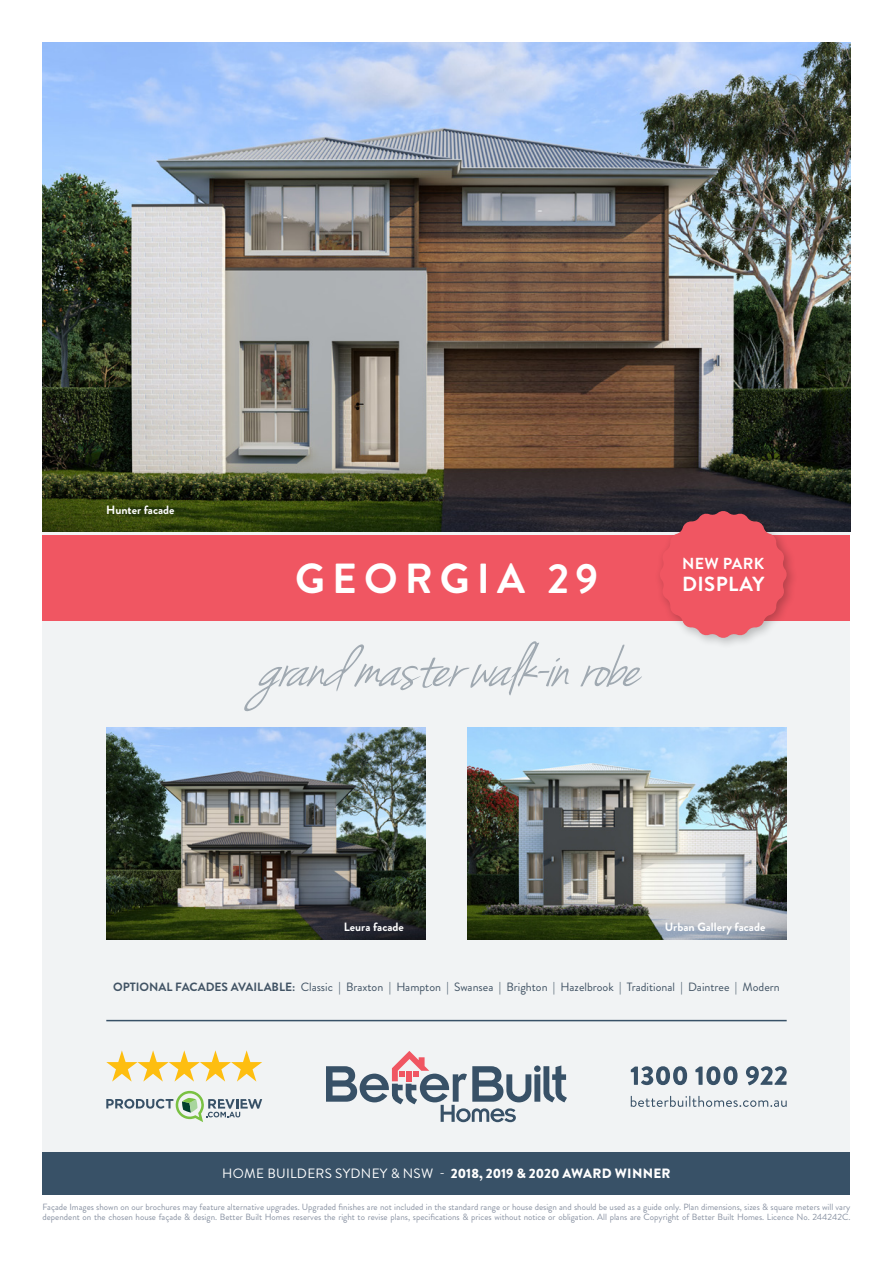
<style>
.page{position:relative;width:893px;height:1263px;background:#fff}
.page>*{position:absolute;margin:0;border:0;box-sizing:border-box;transform-origin:0 0}
.t1{font:italic 64.5px "Jenna Sue";color:#a0a9b1}
.t2{font:700 42px "Brandon Grotesque";letter-spacing:.17em;color:#fff}
.t3{font:700 20.4px "Brandon Grotesque";letter-spacing:.02em;color:#fff}
.t4{font:700 15.9px "Brandon Grotesque";letter-spacing:.02em;color:#fff}
.t5{font:900 13.5px "Brandon Grotesque";color:#fff}
.t6{font:12px "Brandon Grotesque";color:#415364}
.t7{font:700 12px "Brandon Grotesque";color:#fff}
.t8{font:9px/10.8px "Brandon Grotesque";color:#8992a2}
.s1{font-weight:700}
.s2{font-weight:400}
</style>
<div class="page">
<div style="left:43px;top:43px;width:807px;height:1152px;background:#f1f3f4"></div>
<img style="left:43px;top:43px;width:807px;height:488px">
<svg style="left:326px;top:1051px;width:241px;height:71px"></svg>
<svg style="left:106px;top:1050px;width:156px;height:31px"></svg>
<svg style="left:106px;top:1091px;width:156px;height:31px"></svg>
<svg style="left:631px;top:1066px;width:156px;height:19px"></svg>
<svg style="left:631px;top:1096px;width:156px;height:11px"></svg>
<hr style="left:106px;top:1020px;width:681px;height:1px;background:#385167">
<div style="left:43px;top:1152px;width:807px;height:43px;background:#385167"></div>
<div style="left:43px;top:536px;width:807px;height:85px;background:#f05662"></div>
<img style="left:106px;top:727px;width:319px;height:213px">
<img style="left:468px;top:727px;width:319px;height:213px">
<div style="left:654px;top:505px;width:145px;height:145px;background:#000;opacity:.25"></div>
<svg style="left:659px;top:510px;width:128px;height:128px"></svg>
<h3 class="t7" style="left:106px;top:502px;width:70px">Hunter facade</h3>
<h2 class="t2" style="left:295px;top:549px;width:305px">GEORGIA 29</h2>
<h3 class="t4" style="left:682px;top:553px;width:84px">NEW PARK</h3>
<h3 class="t3" style="left:682px;top:569px;width:84px">DISPLAY</h3>
<h1 class="t1" style="left:257px;top:630px;width:419px">grandmasterwalk-inrobe</h1>
<h3 class="t7" style="left:344px;top:919px;width:62px">Leura facade</h3>
<h3 class="t7" style="left:665px;top:919px;width:102px">Urban Gallery facade</h3>
<h3 class="t6" style="left:113px;top:978px;width:668px"><span class="s1">OPTIONAL FACADES AVAILABLE:</span> Classic | Braxton | Hampton | Swansea | Brighton | Hazelbrook | Traditional | Daintree | Modern</h3>
<h3 class="t5" style="left:222px;top:1164px;width:450px"><span class="s2">HOME BUILDERS SYDNEY &amp; NSW -</span> 2018, 2019 &amp; 2020 AWARD WINNER</h3>
<p class="t8" style="left:43px;top:1201px;width:809px">Façade Images shown on our brochures may feature alternative upgrades. Upgraded finishes are not included in the standard range or house design and should be used as a guide only. Plan dimensions, sizes &amp; square meters will vary dependent on the chosen house façade &amp; design. Better Built Homes reserves the right to revise plans, specifications &amp; prices without notice or obligation. All plans are Copyright of Better Built Homes. Licence No. 244242C.</p>
</div>
